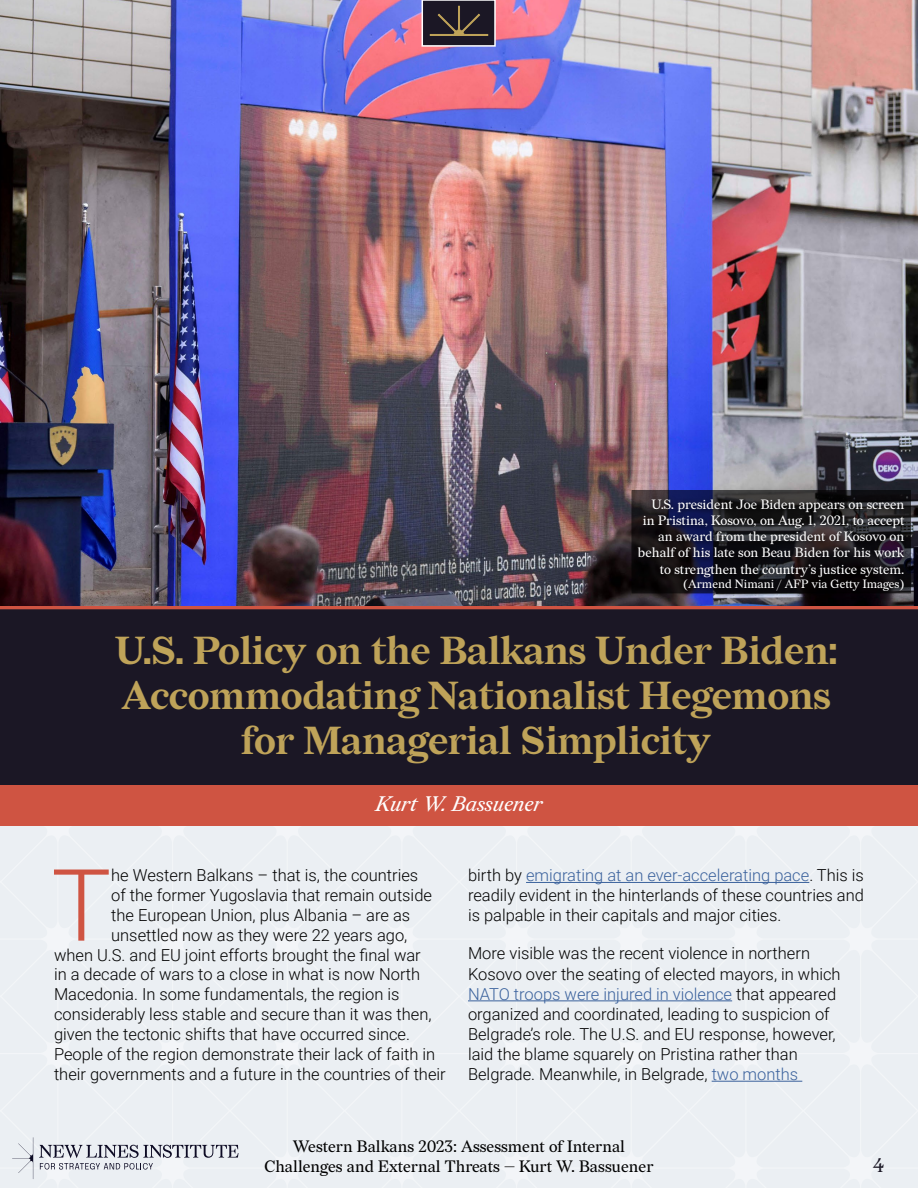
<style>
.page{position:relative;width:918px;height:1188px;background:#fff}
.page>*{position:absolute;margin:0;border:0;box-sizing:border-box;transform-origin:0 0}
.t1{font:300 100.05px "Roboto";color:#cf5442}
.t2{font:700 39px/45px "Redaction";letter-spacing:-.01em;color:#bfa359;text-align:center}
.t3{font:italic 21px "Redaction";color:#fff}
.t4{font:19.5px "Redaction";color:#1b1725}
.t5{font:300 16.5px/20.1px "Roboto";color:#000;text-align:justify}
.t6{font:16.5px/19.8px "Redaction";color:#000;text-align:center}
.t7{font:13.5px/16.2px "Redaction";color:#fff;text-align:right}
.t8{font:12px "Redaction";color:#fff}
.s1{color:#3b629d}
</style>
<div class="page">
<div style="left:0;top:825px;width:918px;height:363px;background:#ebeff3"></div>
<div style="left:0;top:607px;width:918px;height:178px;background:#1b1725"></div>
<div style="left:0;top:785px;width:918px;height:40px;background:#cf5442"></div>
<svg style="left:0;top:605px;width:918px;height:4px;background:#ac4e48"></svg>
<img style="left:0;top:0;width:918px;height:605px">
<hr style="left:526px;top:882px;width:283px;height:1px;background:#3b629d">
<hr style="left:468px;top:1001px;width:264px;height:1px;background:#3b629d">
<hr style="left:712px;top:1081px;width:90px;height:1px;background:#3b629d">
<div style="left:632px;top:490px;width:279px;height:103px;border:1px solid #000"></div>
<svg style="left:634px;top:494px;width:278px;height:105px;background:#1a1922"></svg>
<div style="left:422px;top:0;width:73px;height:46px;background:#1b1725"></div>
<div style="left:422px;top:0;width:74px;height:47px;border:2px solid #fff"></div>
<svg style="left:429px;top:5px;width:60px;height:31px"></svg>
<svg style="left:12px;top:1137px;width:21px;height:42px"></svg>
<svg style="left:39px;top:1145px;width:200px;height:25px"></svg>
<p class="t7" style="left:638px;top:496px;width:268px">U.S. president Joe Biden appears on screen in Pristina, Kosovo, on Aug. 1, 2021, to accept an award from the president of Kosovo on behalf of his late son Beau Biden for his work to strengthen the country’s justice system.</p>
<p class="t8" style="left:683px;top:577px;width:223px">(Armend Nimani / AFP via Getty Images)</p>
<h2 class="t2" style="left:115px;top:627px;width:724px">U.S. Policy on the Balkans Under Biden:<br>Accommodating Nationalist Hegemons for Managerial Simplicity</h2>
<p class="t3" style="left:376px;top:791px;width:168px">Kurt W. Bassuener</p>
<h1 class="t1" style="left:51px;top:835px;width:61px">T</h1>
<p class="t5" style="left:111px;top:865px;width:309px">he Western Balkans – that is, the countries</p>
<p class="t5" style="left:111px;top:885px;width:322px">of the former Yugoslavia that remain outside</p>
<p class="t5" style="left:111px;top:904px;width:301px">the European Union, plus Albania – are as</p>
<p class="t5" style="left:111px;top:924px;width:298px">unsettled now as they were 22 years ago,</p>
<p class="t5" style="left:54px;top:944px;width:368px">when U.S. and EU joint efforts brought the final war</p>
<p class="t5" style="left:54px;top:964px;width:368px">in a decade of wars to a close in what is now North</p>
<p class="t5" style="left:54px;top:984px;width:347px">Macedonia. In some fundamentals, the region is</p>
<p class="t5" style="left:54px;top:1004px;width:379px">considerably less stable and secure than it was then,</p>
<p class="t5" style="left:54px;top:1024px;width:355px">given the tectonic shifts that have occurred since.</p>
<p class="t5" style="left:54px;top:1044px;width:383px">People of the region demonstrate their lack of faith in</p>
<p class="t5" style="left:54px;top:1064px;width:393px">their governments and a future in the countries of their</p>
<p class="t5" style="left:468px;top:865px;width:398px">birth by <span class="s1">emigrating at an ever-accelerating pace</span>. This is readily evident in the hinterlands of these countries and is palpable in their capitals and major cities.</p>
<p class="t5" style="left:468px;top:943px;width:374px;text-align:left">More visible was the recent violence in northern Kosovo over the seating of elected mayors, in which <span class="s1">NATO troops were injured in violence</span> that appeared organized and coordinated, leading to suspicion of Belgrade’s role. The U.S. and EU response, however, laid the blame squarely on Pristina rather than Belgrade. Meanwhile, in Belgrade, <span class="s1">two months</span></p>
<p class="t6" style="left:264px;top:1137px;width:391px">Western Balkans 2023: Assessment of Internal<br>Challenges and External Threats — Kurt W. Bassuener</p>
<p class="t4" style="left:873px;top:1153px;width:13px">4</p>
</div>
